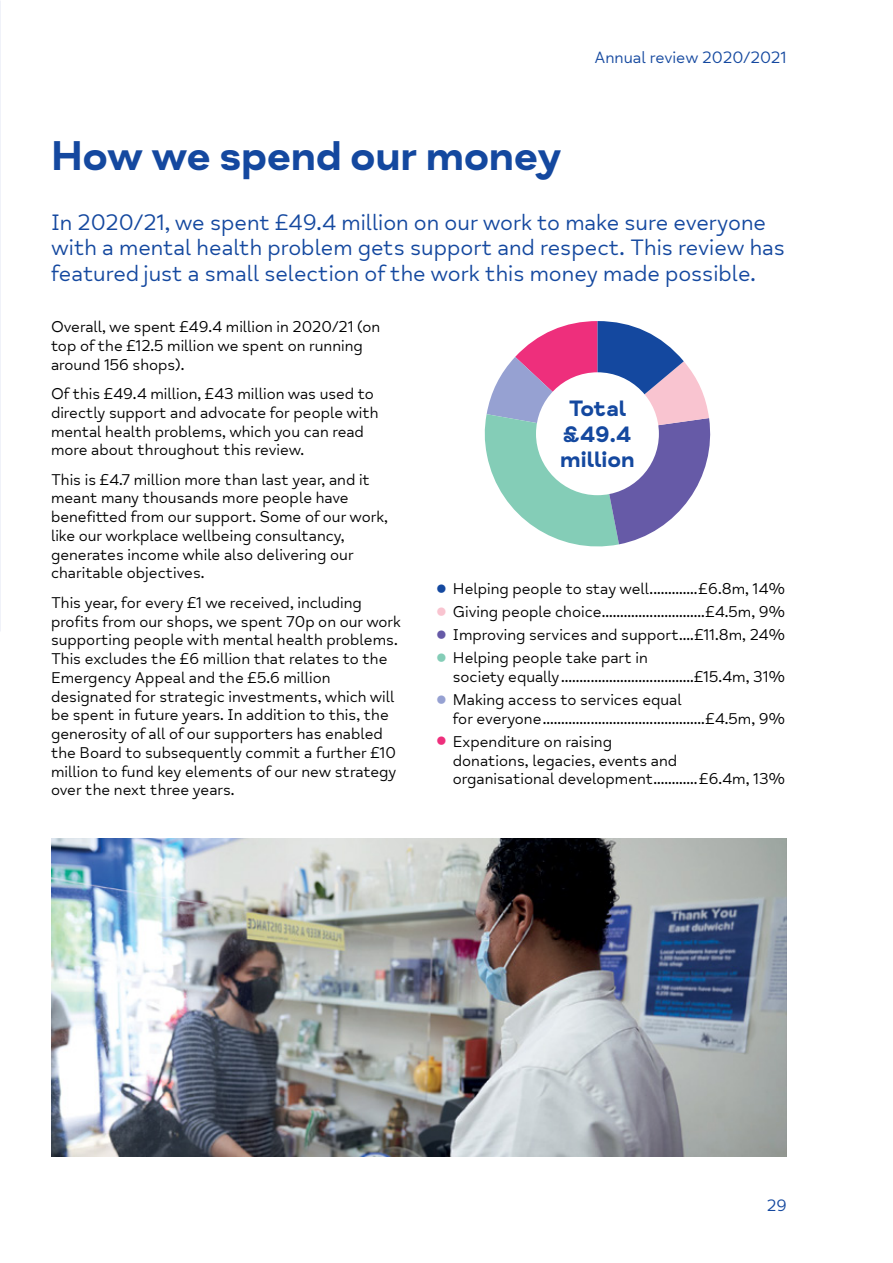
<style>
.page{position:relative;width:893px;height:1263px;background:#fff}
.page>*{position:absolute;margin:0;border:0;box-sizing:border-box;transform-origin:0 0}
.t1{font:700 42px "Mind Meridian";letter-spacing:-.01em;color:#14489f}
.t2{font:22.5px/25.5px "Mind Meridian";color:#14489f}
.t3{font:22.5px/25.5px "Mind Meridian Display";color:#14489f;text-align:center}
.t4{font:16.5px "Mind Meridian";color:#14489f}
.t5{font:15.75px/18.8px "Mind Meridian";color:#000}
.s1{font-size:31.5px;color:#14489f}
.s2{font-size:31.5px;color:#f9c4d0}
.s3{font-size:31.5px;color:#665aa7}
.s4{font-size:31.5px;color:#84cdb7}
.s5{font-size:31.5px;color:#96a1d2}
.s6{font-size:31.5px;color:#ee2f7c}
</style>
<div class="page">
<img style="left:0;top:0;width:1px;height:631px">
<img style="left:51px;top:838px;width:736px;height:319px">
<svg style="left:484px;top:321px;width:227px;height:226px"></svg>
<div style="left:536px;top:372px;width:123px;height:123px;background:#fff;border-radius:50%"></div>
<p class="t4" style="left:594px;top:48px;width:194px">Annual review 2020/2021</p>
<h1 class="t1" style="left:51px;top:131px;width:512px">How we spend our money</h1>
<h2 class="t2" style="left:51px;top:210px;width:736px">In 2020/21, we spent £49.4 million on our work to make sure everyone with a mental health problem gets support and respect. This review has featured just a small selection of the work this money made possible.</h2>
<p class="t5" style="left:51px;top:318px;width:331px">Overall, we spent £49.4 million in 2020/21 (on top of the £12.5 million we spent on running around 156 shops).</p>
<p class="t5" style="left:51px;top:385px;width:329px">Of this £49.4 million, £43 million was used to directly support and advocate for people with mental health problems, which you can read more about throughout this review.</p>
<p class="t5" style="left:51px;top:470px;width:339px">This is £4.7 million more than last year, and it meant many thousands more people have benefitted from our support. Some of our work, like our workplace wellbeing consultancy, generates income while also delivering our charitable objectives.</p>
<p class="t5" style="left:51px;top:593px;width:351px">This year, for every £1 we received, including profits from our shops, we spent 70p on our work supporting people with mental health problems.<br>This excludes the £6 million that relates to the Emergency Appeal and the £5.6 million designated for strategic investments, which will be spent in future years. In addition to this, the generosity of all of our supporters has enabled the Board to subsequently commit a further £10 million to fund key elements of our new strategy over the next three years.</p>
<h2 class="t3" style="left:560px;top:398px;width:76px">Total £49.4 million</h2>
<p class="t5" style="left:436px;top:580px;width:351px"><span class="s1">•</span> Helping people to stay well.............£6.8m, 14%</p>
<p class="t5" style="left:436px;top:603px;width:351px"><span class="s2">•</span> Giving people choice............................£4.5m, 9%</p>
<p class="t5" style="left:436px;top:626px;width:351px"><span class="s3">•</span> Improving services and support....£11.8m, 24%</p>
<p class="t5" style="left:453px;top:649px;width:334px;text-indent:-17px"><span class="s4">•</span> Helping people take part in<br>society equally....................................£15.4m, 31%</p>
<p class="t5" style="left:453px;top:691px;width:334px;text-indent:-17px"><span class="s5">•</span> Making access to services equal<br>for everyone............................................£4.5m, 9%</p>
<p class="t5" style="left:453px;top:732px;width:334px;text-indent:-17px"><span class="s6">•</span> Expenditure on raising<br>donations, legacies, events and<br>organisational development............£6.4m, 13%</p>
<p class="t4" style="left:767px;top:1196px;width:21px">29</p>
</div>
